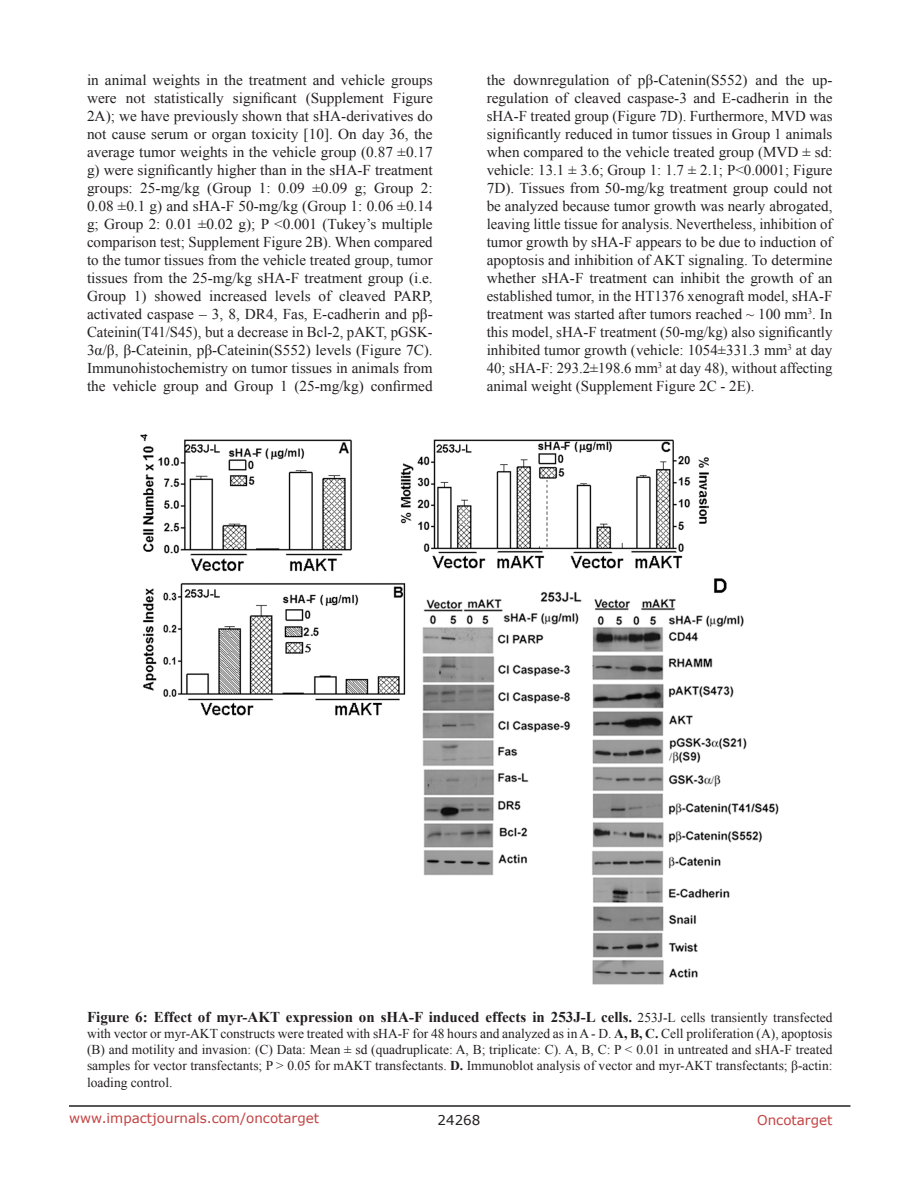
<style>
.page{position:relative;width:918px;height:1188px;background:#fff}
.page>*{position:absolute;margin:0;border:0;box-sizing:border-box;transform-origin:0 0}
.BodyText{font:15px/18px "Times New Roman";color:#231f20;text-align:justify}
.figuretext{font:700 15px "Times New Roman";color:#231f20}
.figuretext-2{font:13.5px/16.2px "Times New Roman";color:#231f20;text-align:justify}
.t1{font:13.5px "Verdana";color:#c24141}
.t2{font:13.5px "Verdana";color:#231f20}
.s1{font-weight:400;font-size:13.5px}
.s2{font-weight:700}
</style>
<div class="page">
<hr style="left:69px;top:1105px;width:781px;height:2px;background:#231f20">
<img style="left:141px;top:434px;width:638px;height:550px">
<p class="BodyText" style="left:87px;top:71px;width:347px">in animal weights in the treatment and vehicle groups were not statistically significant (Supplement Figure 2A); we have previously shown that sHA-derivatives do not cause serum or organ toxicity [10]. On day 36, the average tumor weights in the vehicle group (0.87 ±0.17 g) were significantly higher than in the sHA-F treatment groups: 25-mg/kg (Group 1: 0.09 ±0.09 g; Group 2:<br>0.08 ±0.1 g) and sHA-F 50-mg/kg (Group 1: 0.06 ±0.14 g; Group 2: 0.01 ±0.02 g); P &lt;0.001 (Tukey’s multiple comparison test; Supplement Figure 2B). When compared to the tumor tissues from the vehicle treated group, tumor tissues from the 25-mg/kg sHA-F treatment group (i.e.<br>Group 1) showed increased levels of cleaved PARP, activated caspase – 3, 8, DR4, Fas, E-cadherin and pβ-Cateinin(T41/S45), but a decrease in Bcl-2, pAKT, pGSK-3α/β, β-Cateinin, pβ-Cateinin(S552) levels (Figure 7C).<br>Immunohistochemistry on tumor tissues in animals from the vehicle group and Group 1 (25-mg/kg) confirmed</p>
<p class="BodyText" style="left:487px;top:71px;width:347px">the downregulation of pβ-Catenin(S552) and the up&shy;regulation of cleaved caspase-3 and E-cadherin in the sHA-F treated group (Figure 7D). Furthermore, MVD was significantly reduced in tumor tissues in Group 1 animals when compared to the vehicle treated group (MVD ± sd: vehicle: 13.1 ± 3.6; Group 1: 1.7 ± 2.1; P&lt;0.0001; Figure 7D). Tissues from 50-mg/kg treatment group could not be analyzed because tumor growth was nearly abrogated, leaving little tissue for analysis. Nevertheless, inhibition of tumor growth by sHA-F appears to be due to induction of apoptosis and inhibition of AKT signaling. To determine whether sHA-F treatment can inhibit the growth of an established tumor, in the HT1376 xenograft model, sHA-F treatment was started after tumors reached ~ 100 mm<sup>3</sup>. In this model, sHA-F treatment (50-mg/kg) also significantly inhibited tumor growth (vehicle: 1054±331.3 mm<sup>3</sup> at day 40; sHA-F: 293.2±198.6 mm<sup>3</sup> at day 48), without affecting animal weight (Supplement Figure 2C - 2E).</p>
<p class="figuretext" style="left:87px;top:1006px;width:747px">Figure 6: Effect of myr-AKT expression on sHA-F induced effects in 253J-L cells. <span class="s1">253J-L cells transiently transfected</span></p>
<p class="figuretext-2" style="left:87px;top:1025px;width:747px">with vector or myr-AKT constructs were treated with sHA-F for 48 hours and analyzed as in A - D. <span class="s2">A, B, C.</span> Cell proliferation (A), apoptosis (B) and motility and invasion: (C) Data: Mean ± sd (quadruplicate: A, B; triplicate: C). A, B, C: P &lt; 0.01 in untreated and sHA-F treated samples for vector transfectants; P &gt; 0.05 for mAKT transfectants. <span class="s2">D.</span> Immunoblot analysis of vector and myr-AKT transfectants; β-actin: loading control.</p>
<p class="t1" style="left:69px;top:1109px;width:252px">www.impactjournals.com/oncotarget</p>
<p class="t2" style="left:438px;top:1111px;width:44px">24268</p>
<p class="t1" style="left:757px;top:1111px;width:77px">Oncotarget</p>
</div>
